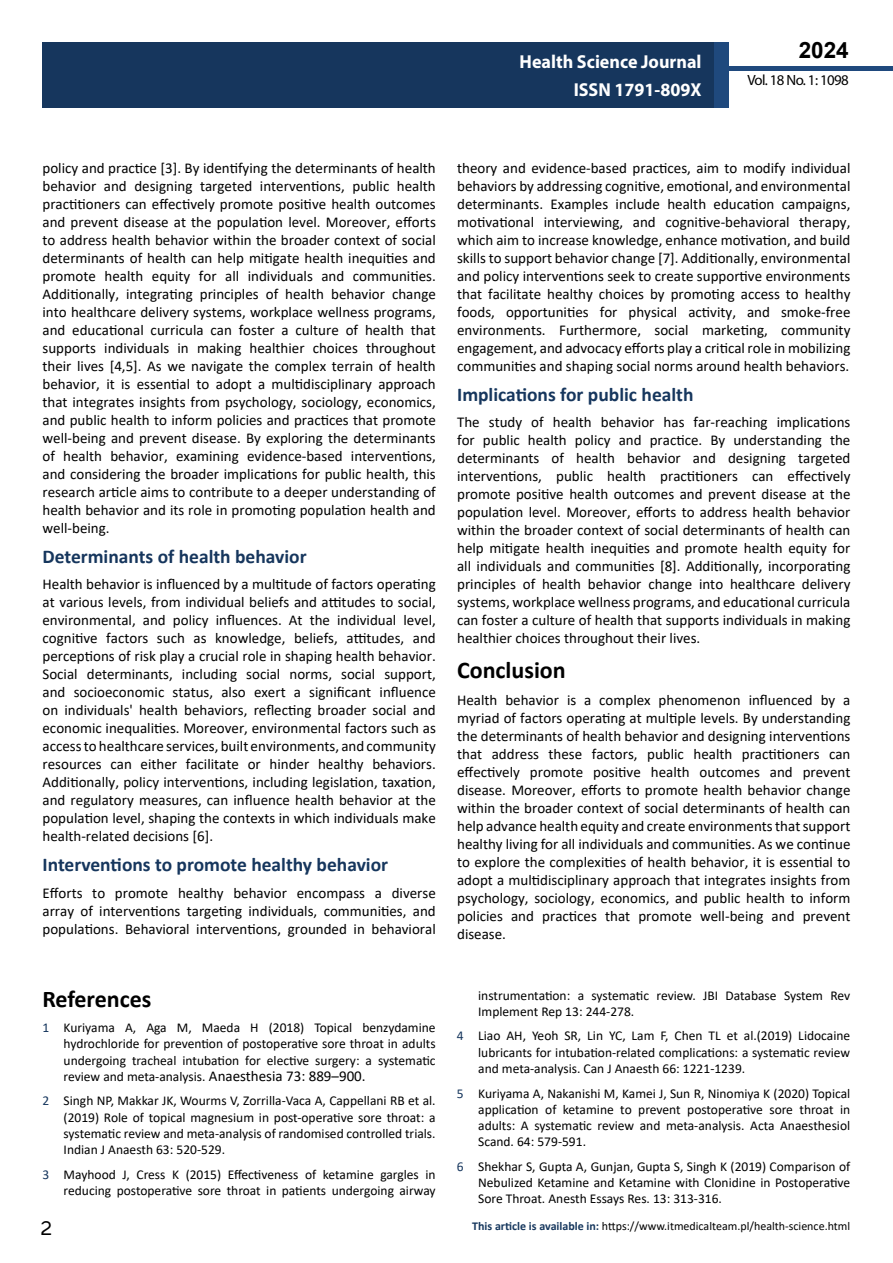
<style>
.page{position:relative;width:893px;height:1263px;background:#fff}
.page>*{position:absolute;margin:0;border:0;box-sizing:border-box;transform-origin:0 0}
.t1{font:25.5px "Tunga";color:#000}
.t2{font:700 24px "Calibri";color:#000}
.t3{font:700 22.5px "Arial";color:#000}
.t4{font:700 19.5px "Calibri";color:#16365d}
.t5{font:700 18.75px/27.2px "Myriad Pro";color:#fff;text-align:right;scale:.96 1}
.t6{font:15px/18px "Calibri";color:#000;text-align:justify}
.t7{font:14.85px "Myriad Pro";letter-spacing:-.04em;color:#000}
.t8{font:13.5px/16.2px "Calibri";color:#000;text-align:justify}
.t9{font:12px "Calibri";color:#000}
.s1{color:#16365d}
.s2{font-size:15px}
.s3{font-weight:700;color:#16375d}
</style>
<div class="page">
<div style="left:722px;top:66px;width:171px;height:5px;background:#1f497d"></div>
<div style="left:43px;top:42px;width:671px;height:66px;background:#16365d"></div>
<div style="left:714px;top:42px;width:15px;height:66px;background:#1f497d"></div>
<p class="t5" style="left:520px;top:48px;width:191px">Health Science Journal<br>ISSN 1791-809X</p>
<h3 class="t3" style="left:799px;top:35px;width:52px">2024</h3>
<p class="t7" style="left:747px;top:71px;width:103px">Vol. 18 No. 1: 1098</p>
<p class="t6" style="left:43px;top:158px;width:395px">policy and practice [3]. By identifying the determinants of health behavior and designing targeted interventions, public health practitioners can effectively promote positive health outcomes and prevent disease at the population level. Moreover, efforts to address health behavior within the broader context of social determinants of health can help mitigate health inequities and promote health equity for all individuals and communities.<br>Additionally, integrating principles of health behavior change into healthcare delivery systems, workplace wellness programs, and educational curricula can foster a culture of health that supports individuals in making healthier choices throughout their lives [4,5]. As we navigate the complex terrain of health behavior, it is essential to adopt a multidisciplinary approach that integrates insights from psychology, sociology, economics, and public health to inform policies and practices that promote well-being and prevent disease. By exploring the determinants of health behavior, examining evidence-based interventions, and considering the broader implications for public health, this research article aims to contribute to a deeper understanding of health behavior and its role in promoting population health and well-being.</p>
<h3 class="t4" style="left:43px;top:542px;width:266px">Determinants of health behavior</h3>
<p class="t6" style="left:43px;top:575px;width:395px">Health behavior is influenced by a multitude of factors operating at various levels, from individual beliefs and attitudes to social, environmental, and policy influences. At the individual level, cognitive factors such as knowledge, beliefs, attitudes, and perceptions of risk play a crucial role in shaping health behavior.<br>Social determinants, including social norms, social support, and socioeconomic status, also exert a significant influence on individuals' health behaviors, reflecting broader social and economic inequalities. Moreover, environmental factors such as access to healthcare services, built environments, and community resources can either facilitate or hinder healthy behaviors.<br>Additionally, policy interventions, including legislation, taxation, and regulatory measures, can influence health behavior at the population level, shaping the contexts in which individuals make health-related decisions [6].</p>
<h3 class="t4" style="left:43px;top:851px;width:347px">Interventions to promote healthy behavior</h3>
<p class="t6" style="left:43px;top:883px;width:395px">Efforts to promote healthy behavior encompass a diverse array of interventions targeting individuals, communities, and populations. Behavioral interventions, grounded in behavioral</p>
<h2 class="t2" style="left:42px;top:982px;width:111px">References</h2>
<p class="t8" style="left:64px;top:1019px;width:374px;text-indent:-21px"><span class="s1">1</span> Kuriyama A, Aga M, Maeda H (2018) Topical benzydamine hydrochloride for prevention of postoperative sore throat in adults undergoing tracheal intubation for elective surgery: a systematic review and meta-analysis. <span class="s2">Anaesthesia 73: 889–900.</span></p>
<p class="t8" style="left:64px;top:1092px;width:374px;text-indent:-21px"><span class="s1">2</span> Singh NP, Makkar JK, Wourms V, Zorrilla-Vaca A, Cappellani RB et al. (2019) Role of topical magnesium in post-operative sore throat: a systematic review and meta-analysis of randomised controlled trials.<br>Indian J Anaesth 63: 520-529.</p>
<p class="t8" style="left:42px;top:1166px;width:395px;text-align:right"><span class="s1">3</span> Mayhood J, Cress K (2015) Effectiveness of ketamine gargles in reducing postoperative sore throat in patients undergoing airway</p>
<p class="t6" style="left:457px;top:158px;width:395px">theory and evidence-based practices, aim to modify individual behaviors by addressing cognitive, emotional, and environmental determinants. Examples include health education campaigns, motivational interviewing, and cognitive-behavioral therapy, which aim to increase knowledge, enhance motivation, and build skills to support behavior change [7]. Additionally, environmental and policy interventions seek to create supportive environments that facilitate healthy choices by promoting access to healthy foods, opportunities for physical activity, and smoke-free environments. Furthermore, social marketing, community engagement, and advocacy efforts play a critical role in mobilizing communities and shaping social norms around health behaviors.</p>
<h3 class="t4" style="left:457px;top:381px;width:238px">Implications for public health</h3>
<p class="t6" style="left:457px;top:413px;width:395px">The study of health behavior has far-reaching implications for public health policy and practice. By understanding the determinants of health behavior and designing targeted interventions, public health practitioners can effectively promote positive health outcomes and prevent disease at the population level. Moreover, efforts to address health behavior within the broader context of social determinants of health can help mitigate health inequities and promote health equity for all individuals and communities [8]. Additionally, incorporating principles of health behavior change into healthcare delivery systems, workplace wellness programs, and educational curricula can foster a culture of health that supports individuals in making healthier choices throughout their lives.</p>
<h2 class="t2" style="left:457px;top:653px;width:110px">Conclusion</h2>
<p class="t6" style="left:457px;top:690px;width:395px">Health behavior is a complex phenomenon influenced by a myriad of factors operating at multiple levels. By understanding the determinants of health behavior and designing interventions that address these factors, public health practitioners can effectively promote positive health outcomes and prevent disease. Moreover, efforts to promote health behavior change within the broader context of social determinants of health can help advance health equity and create environments that support healthy living for all individuals and communities. As we continue to explore the complexities of health behavior, it is essential to adopt a multidisciplinary approach that integrates insights from psychology, sociology, economics, and public health to inform policies and practices that promote well-being and prevent disease.</p>
<p class="t8" style="left:478px;top:987px;width:374px">instrumentation: a systematic review. JBI Database System Rev<br>Implement Rep 13: 244-278.</p>
<p class="t8" style="left:478px;top:1027px;width:374px;text-indent:-21px"><span class="s1">4</span> Liao AH, Yeoh SR, Lin YC, Lam F, Chen TL et al.(2019) Lidocaine lubricants for intubation-related complications: a systematic review and meta-analysis. Can J Anaesth 66: 1221-1239.</p>
<p class="t8" style="left:478px;top:1085px;width:374px;text-indent:-21px"><span class="s1">5</span> Kuriyama A, Nakanishi M, Kamei J, Sun R, Ninomiya K (2020) Topical application of ketamine to prevent postoperative sore throat in adults: A systematic review and meta-analysis. Acta Anaesthesiol Scand. 64: 579-591.</p>
<p class="t8" style="left:478px;top:1158px;width:374px;text-indent:-21px"><span class="s1">6</span> Shekhar S, Gupta A, Gunjan, Gupta S, Singh K (2019) Comparison of Nebulized Ketamine and Ketamine with Clonidine in Postoperative Sore Throat. Anesth Essays Res. 13: 313-316.</p>
<h1 class="t1" style="left:41px;top:1211px;width:13px">2</h1>
<p class="t9" style="left:472px;top:1217px;width:380px"><span class="s3">This article is available in:</span> https://www.itmedicalteam.pl/health-science.html</p>
</div>
